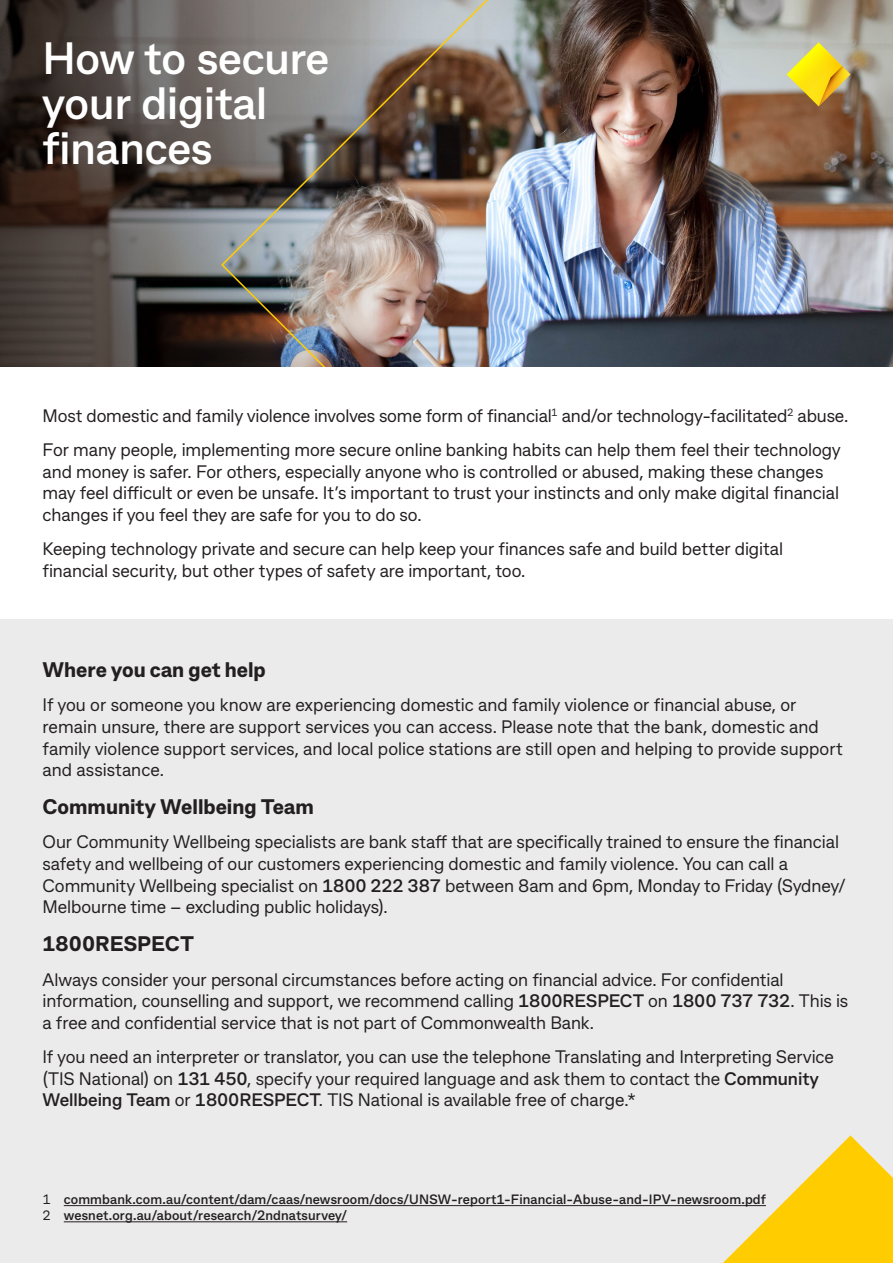
<style>
.page{position:relative;width:893px;height:1263px;background:#fff}
.page>*{position:absolute;margin:0;border:0;box-sizing:border-box;transform-origin:0 0}
.Fyer_Heading{font:700 45px/45px "CBA Beacon Sans";color:#fff}
.Subheading{font:800 21px "CBA Beacon Sans";color:#231f20}
.Body_text{font:18px/21.6px "CBA Beacon Sans";letter-spacing:-.005em;color:#231f20}
.Body_text-2{font:700 13.5px "CBA Beacon Sans";letter-spacing:.01em;color:#231f20}
.s1{font-weight:700}
.s2{font-weight:400}
</style>
<div class="page">
<div style="left:0;top:619px;width:893px;height:644px;background:#ebebeb"></div>
<svg style="left:723px;top:1135px;width:170px;height:128px"></svg>
<img style="left:707px;top:0;width:186px;height:366px">
<svg style="left:0;top:0;width:220px;height:366px;background:#463e3a"></svg>
<img style="left:220px;top:0;width:487px;height:366px">
<svg style="left:787px;top:43px;width:63px;height:63px;background:#d2bc49"></svg>
<hr style="left:64px;top:1205px;width:702px;height:1px;background:#231f20">
<hr style="left:64px;top:1221px;width:283px;height:1px;background:#231f20">
<p class="Fyer_Heading" style="left:43px;top:34px;width:288px">How to secure your digital finances</p>
<p class="Body_text" style="left:43px;top:404px;width:807px">Most domestic and family violence involves some form of financial<sup>1</sup> and/or technology-facilitated<sup>2</sup> abuse.</p>
<p class="Body_text" style="left:43px;top:438px;width:800px">For many people, implementing more secure online banking habits can help them feel their technology and money is safer. For others, especially anyone who is controlled or abused, making these changes may feel difficult or even be unsafe. It’s important to trust your instincts and only make digital financial changes if you feel they are safe for you to do so.</p>
<p class="Body_text" style="left:43px;top:537px;width:742px">Keeping technology private and secure can help keep your finances safe and build better digital financial security, but other types of safety are important, too.</p>
<h1 class="Subheading" style="left:43px;top:656px;width:225px">Where you can get help</h1>
<p class="Body_text" style="left:43px;top:693px;width:802px">If you or someone you know are experiencing domestic and family violence or financial abuse, or remain unsure, there are support services you can access. Please note that the bank, domestic and family violence support services, and local police stations are still open and helping to provide support and assistance.</p>
<h1 class="Subheading" style="left:43px;top:793px;width:273px">Community Wellbeing Team</h1>
<p class="Body_text" style="left:43px;top:831px;width:804px">Our Community Wellbeing specialists are bank staff that are specifically trained to ensure the financial safety and wellbeing of our customers experiencing domestic and family violence. You can call a Community Wellbeing specialist on <span class="s1">1800 222 387</span> between 8am and 6pm, Monday to Friday (Sydney/ Melbourne time – excluding public holidays).</p>
<h1 class="Subheading" style="left:43px;top:930px;width:153px">1800RESPECT</h1>
<p class="Body_text" style="left:43px;top:968px;width:807px">Always consider your personal circumstances before acting on financial advice. For confidential information, counselling and support, we recommend calling <span class="s1">1800RESPECT</span> on <span class="s1">1800 737 732</span>. This is a free and confidential service that is not part of Commonwealth Bank.</p>
<p class="Body_text" style="left:43px;top:1045px;width:793px">If you need an interpreter or translator, you can use the telephone Translating and Interpreting Service (TIS National) on <span class="s1">131 450</span>, specify your required language and ask them to contact the <span class="s1">Community<br>Wellbeing Team</span> or <span class="s1">1800RESPECT</span>. TIS National is available free of charge.*</p>
<p class="Body_text-2" style="left:43px;top:1190px;width:725px"><span class="s2">1</span> commbank.com.au/content/dam/caas/newsroom/docs/UNSW-report1-Financial-Abuse-and-IPV-newsroom.pdf</p>
<p class="Body_text-2" style="left:43px;top:1207px;width:306px"><span class="s2">2</span> wesnet.org.au/about/research/2ndnatsurvey/</p>
</div>
